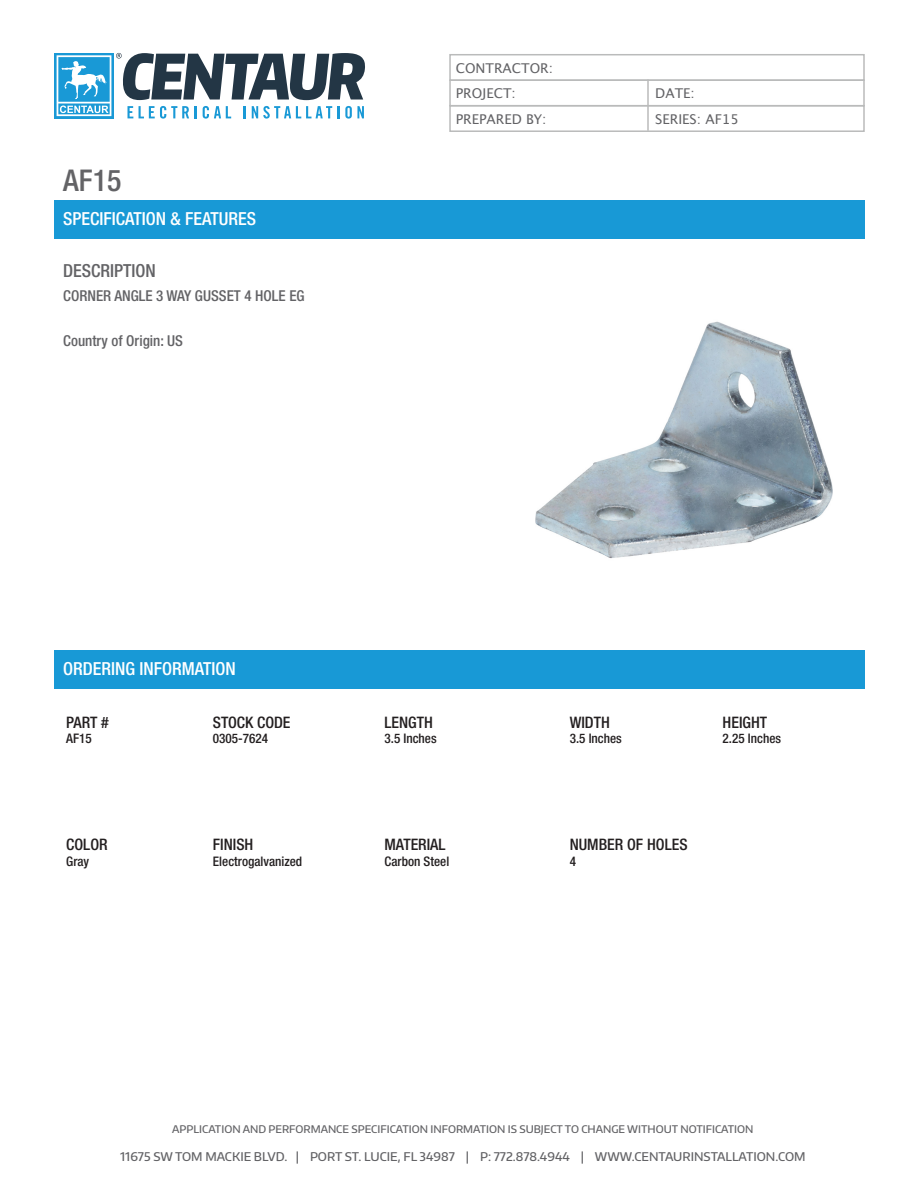
<style>
.page{position:relative;width:918px;height:1188px;background:#fff}
.page>*{position:absolute;margin:0;border:0;box-sizing:border-box;transform-origin:0 0}
.t1{font:500 condensed 30px "Helvetica Neue";color:#636366}
.t2{font:500 condensed 18px "Helvetica Neue";color:#fff}
.t3{font:500 condensed 18px "Helvetica Neue";color:#636366}
.t4{font:500 condensed 15.9px "Helvetica Neue";color:#231f20}
.t5{font:500 condensed 15px "Helvetica Neue";color:#636366}
.t6{font:13.5px "Lucida Grande";color:#636366}
.t7{font:500 condensed 13.2px "Helvetica Neue";color:#231f20}
.t8{font:500 12px "Encode Sans Normal";color:#636366}
.t9{font:500 10.5px "Encode Sans Normal";color:#636366}
</style>
<div class="page">
<svg style="left:54px;top:53px;width:3px;height:65px"></svg>
<svg style="left:57px;top:53px;width:308px;height:65px"></svg>
<div style="left:449px;top:54px;width:416px;height:27px;border:2px solid #babbbb"></div>
<div style="left:449px;top:79px;width:416px;height:27px;border:2px solid #babbbb"></div>
<hr style="left:647px;top:80px;width:2px;height:25px;background:#babbbb">
<div style="left:449px;top:105px;width:416px;height:27px;border:2px solid #babbbb"></div>
<hr style="left:647px;top:106px;width:2px;height:24px;background:#babbbb">
<div style="left:54px;top:200px;width:811px;height:39px;background:#1899d6"></div>
<div style="left:54px;top:650px;width:811px;height:39px;background:#1899d6"></div>
<img style="left:535px;top:321px;width:297px;height:238px">
<p class="t1" style="left:63px;top:163px;width:60px">AF15</p>
<p class="t2" style="left:63px;top:208px;width:195px">SPECIFICATION &amp; FEATURES</p>
<p class="t3" style="left:63px;top:260px;width:94px">DESCRIPTION</p>
<p class="t5" style="left:63px;top:286px;width:243px">CORNER ANGLE 3 WAY GUSSET 4 HOLE EG</p>
<p class="t5" style="left:63px;top:331px;width:121px">Country of Origin: US</p>
<p class="t6" style="left:456px;top:60px;width:99px">CONTRACTOR:</p>
<p class="t6" style="left:456px;top:86px;width:62px">PROJECT:</p>
<p class="t6" style="left:655px;top:86px;width:41px">DATE:</p>
<p class="t6" style="left:456px;top:111px;width:92px">PREPARED BY:</p>
<p class="t6" style="left:655px;top:111px;width:85px">SERIES: AF15</p>
<p class="t2" style="left:63px;top:658px;width:174px">ORDERING INFORMATION</p>
<p class="t4" style="left:66px;top:712px;width:44px">PART #</p>
<p class="t7" style="left:66px;top:731px;width:27px">AF15</p>
<p class="t4" style="left:213px;top:712px;width:79px">STOCK CODE</p>
<p class="t7" style="left:213px;top:731px;width:57px">0305-7624</p>
<p class="t4" style="left:385px;top:712px;width:50px">LENGTH</p>
<p class="t7" style="left:385px;top:731px;width:54px">3.5 Inches</p>
<p class="t4" style="left:570px;top:712px;width:42px">WIDTH</p>
<p class="t7" style="left:570px;top:731px;width:54px">3.5 Inches</p>
<p class="t4" style="left:723px;top:712px;width:46px">HEIGHT</p>
<p class="t7" style="left:723px;top:731px;width:60px">2.25 Inches</p>
<p class="t4" style="left:66px;top:835px;width:43px">COLOR</p>
<p class="t7" style="left:66px;top:854px;width:24px">Gray</p>
<p class="t4" style="left:213px;top:835px;width:42px">FINISH</p>
<p class="t7" style="left:213px;top:854px;width:91px">Electrogalvanized</p>
<p class="t4" style="left:385px;top:835px;width:63px">MATERIAL</p>
<p class="t7" style="left:385px;top:854px;width:66px">Carbon Steel</p>
<p class="t4" style="left:570px;top:835px;width:119px">NUMBER OF HOLES</p>
<p class="t7" style="left:570px;top:854px;width:8px">4</p>
<p class="t9" style="left:172px;top:1122px;width:583px">APPLICATION AND PERFORMANCE SPECIFICATION INFORMATION IS SUBJECT TO CHANGE WITHOUT NOTIFICATION</p>
<p class="t8" style="left:120px;top:1149px;width:687px">11675 SW TOM MACKIE BLVD. | PORT ST. LUCIE, FL 34987 | P: 772.878.4944 | WWW.CENTAURINSTALLATION.COM</p>
</div>
